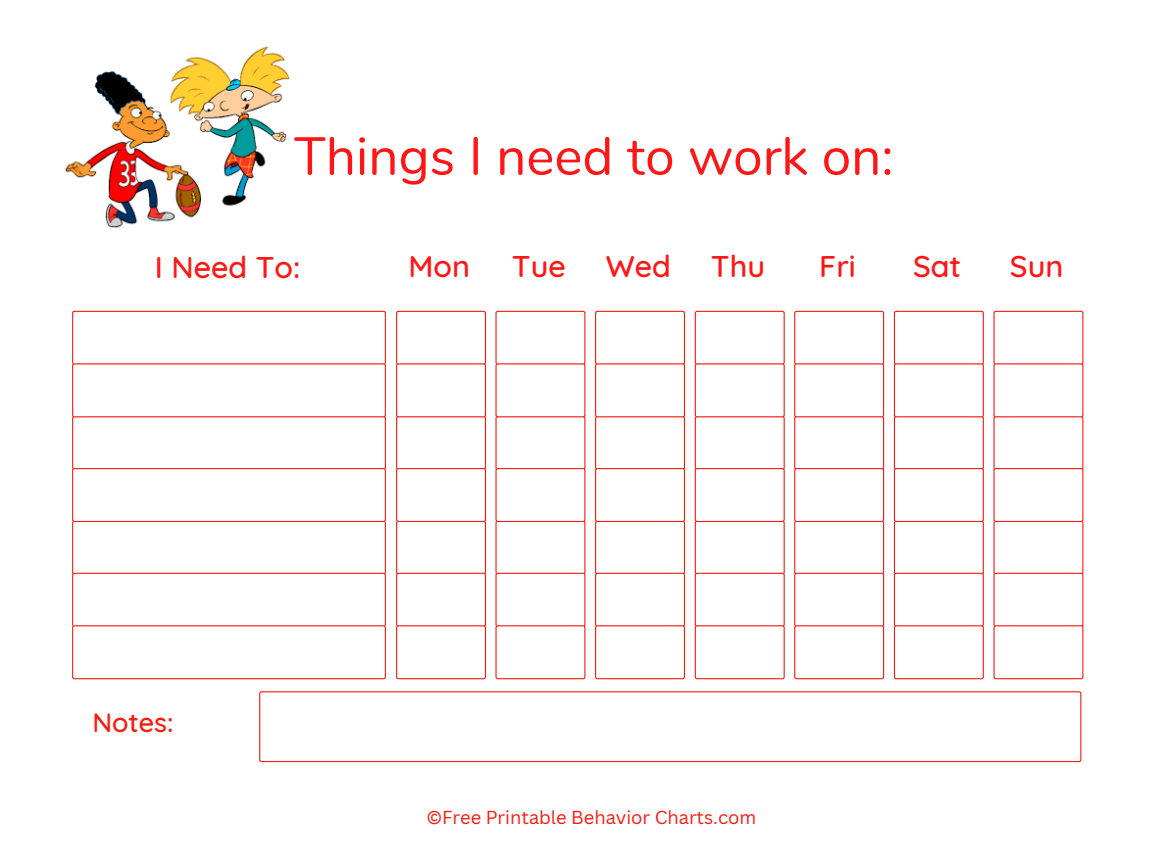
<style>
.page{position:relative;width:1152px;height:864px;background:#fff}
.page>*{position:absolute;margin:0;border:0;box-sizing:border-box;transform-origin:0 0}
.t1{font:53.1px "Nunito";color:#ff1616}
.t2{font:500 30.6px "Quicksand";color:#ff1616}
.t3{font:500 27px "Quicksand";color:#f71c11}
.t4{font:18.3px "Canva Sans";color:#f71c11}
</style>
<div class="page">
<svg style="left:259px;top:691px;width:822px;height:71px"></svg>
<svg style="left:72px;top:311px;width:314px;height:368px"></svg>
<svg style="left:396px;top:311px;width:90px;height:368px"></svg>
<svg style="left:495px;top:311px;width:90px;height:368px"></svg>
<svg style="left:595px;top:311px;width:90px;height:368px"></svg>
<svg style="left:695px;top:311px;width:90px;height:368px"></svg>
<svg style="left:794px;top:311px;width:90px;height:368px"></svg>
<svg style="left:894px;top:311px;width:90px;height:368px"></svg>
<svg style="left:993px;top:311px;width:90px;height:368px"></svg>
<img style="left:65px;top:46px;width:225px;height:182px">
<h1 class="t1" style="left:294px;top:121px;width:601px">Things I need to work on:</h1>
<h2 class="t2" style="left:155px;top:247px;width:147px">I Need To:</h2>
<h2 class="t2" style="left:409px;top:246px;width:63px">Mon</h2>
<h2 class="t2" style="left:512px;top:246px;width:55px">Tue</h2>
<h2 class="t2" style="left:606px;top:246px;width:67px">Wed</h2>
<h2 class="t2" style="left:711px;top:246px;width:56px">Thu</h2>
<h2 class="t2" style="left:819px;top:246px;width:38px">Fri</h2>
<h2 class="t2" style="left:913px;top:246px;width:50px">Sat</h2>
<h2 class="t2" style="left:1010px;top:246px;width:55px">Sun</h2>
<h3 class="t3" style="left:92px;top:705px;width:83px">Notes:</h3>
<p class="t4" style="left:426px;top:804px;width:331px">©Free Printable Behavior Charts.com</p>
</div>
